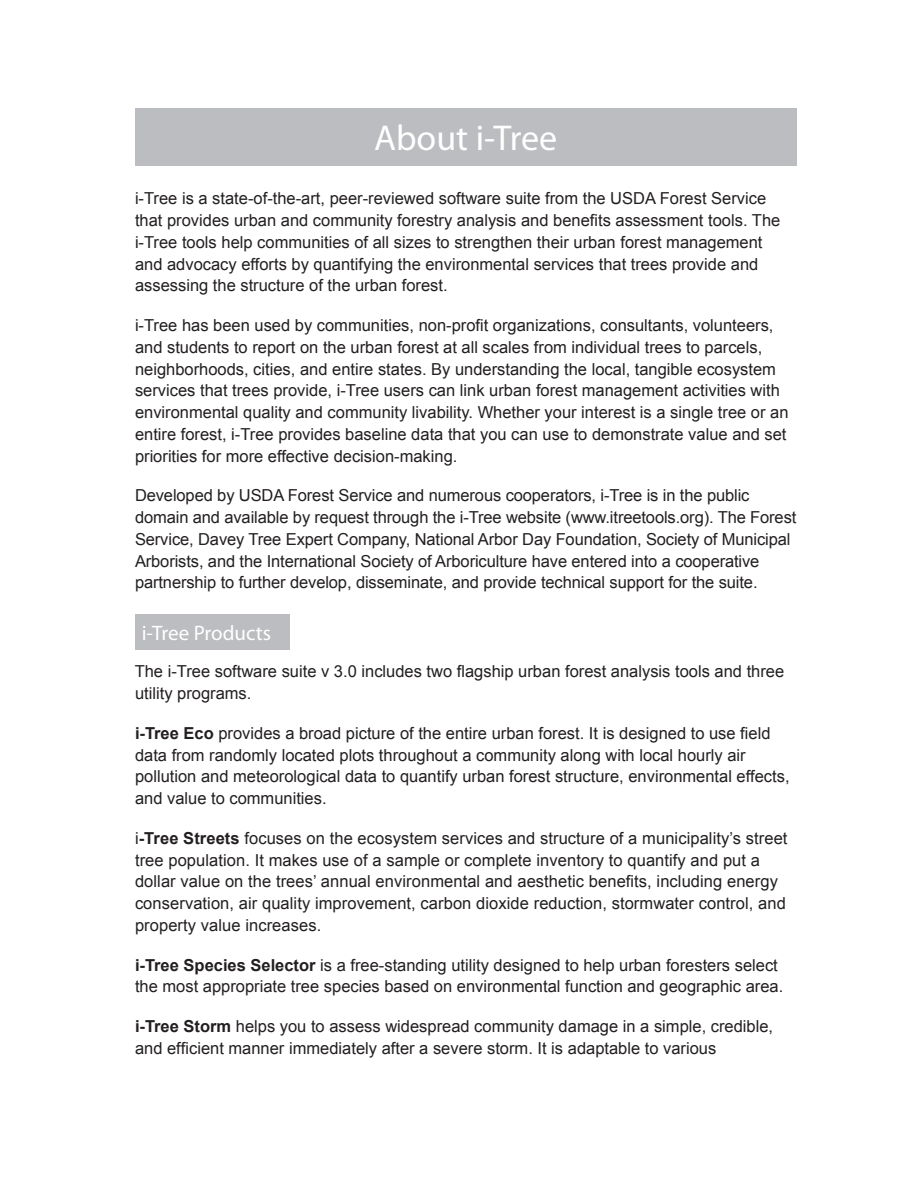
<style>
.page{position:relative;width:918px;height:1188px;background:#fff}
.page>*{position:absolute;margin:0;border:0;box-sizing:border-box;transform-origin:0 0}
.Heading_1{font:36px "Myriad Pro";color:#fff}
.t1{font:21px "Myriad Pro";color:#fff}
.Body_text{font:16.5px/21.8px "Arial";color:#231f20}
.s1{font-weight:700}
</style>
<div class="page">
<div style="left:135px;top:614px;width:154px;height:36px;background:#bcbdc0"></div>
<div style="left:135px;top:108px;width:661px;height:57px;background:#bcbdc0"></div>
<p class="Heading_1" style="left:374px;top:116px;width:184px">About i-Tree</p>
<p class="Body_text" style="left:135px;top:188px;width:647px">i-Tree is a state-of-the-art, peer-reviewed software suite from the USDA Forest Service that provides urban and community forestry analysis and benefits assessment tools. The i-Tree tools help communities of all sizes to strengthen their urban forest management and advocacy efforts by quantifying the environmental services that trees provide and assessing the structure of the urban forest.</p>
<p class="Body_text" style="left:135px;top:315px;width:655px">i-Tree has been used by communities, non-profit organizations, consultants, volunteers, and students to report on the urban forest at all scales from individual trees to parcels, neighborhoods, cities, and entire states. By understanding the local, tangible ecosystem services that trees provide, i-Tree users can link urban forest management activities with environmental quality and community livability. Whether your interest is a single tree or an entire forest, i-Tree provides baseline data that you can use to demonstrate value and set priorities for more effective decision-making.</p>
<p class="Body_text" style="left:135px;top:485px;width:663px">Developed by USDA Forest Service and numerous cooperators, i-Tree is in the public domain and available by request through the i-Tree website (www.itreetools.org). The Forest Service, Davey Tree Expert Company, National Arbor Day Foundation, Society of Municipal Arborists, and the International Society of Arboriculture have entered into a cooperative partnership to further develop, disseminate, and provide technical support for the suite.</p>
<p class="t1" style="left:142px;top:620px;width:131px">i-Tree Products</p>
<p class="Body_text" style="left:135px;top:661px;width:651px">The i-Tree software suite v 3.0 includes two flagship urban forest analysis tools and three utility programs.</p>
<p class="Body_text" style="left:135px;top:722px;width:656px"><span class="s1">i-Tree Eco</span> provides a broad picture of the entire urban forest. It is designed to use field data from randomly located plots throughout a community along with local hourly air pollution and meteorological data to quantify urban forest structure, environmental effects, and value to communities.</p>
<p class="Body_text" style="left:135px;top:827px;width:654px">i<span class="s1">-Tree Streets</span> focuses on the ecosystem services and structure of a municipality’s street tree population. It makes use of a sample or complete inventory to quantify and put a dollar value on the trees’ annual environmental and aesthetic benefits, including energy conservation, air quality improvement, carbon dioxide reduction, stormwater control, and property value increases.</p>
<p class="Body_text" style="left:135px;top:954px;width:650px"><span class="s1">i-Tree Species Selector</span> is a free-standing utility designed to help urban foresters select the most appropriate tree species based on environmental function and geographic area.</p>
<p class="Body_text" style="left:135px;top:1016px;width:640px"><span class="s1">i-Tree Storm</span> helps you to assess widespread community damage in a simple, credible, and efficient manner immediately after a severe storm. It is adaptable to various</p>
</div>
